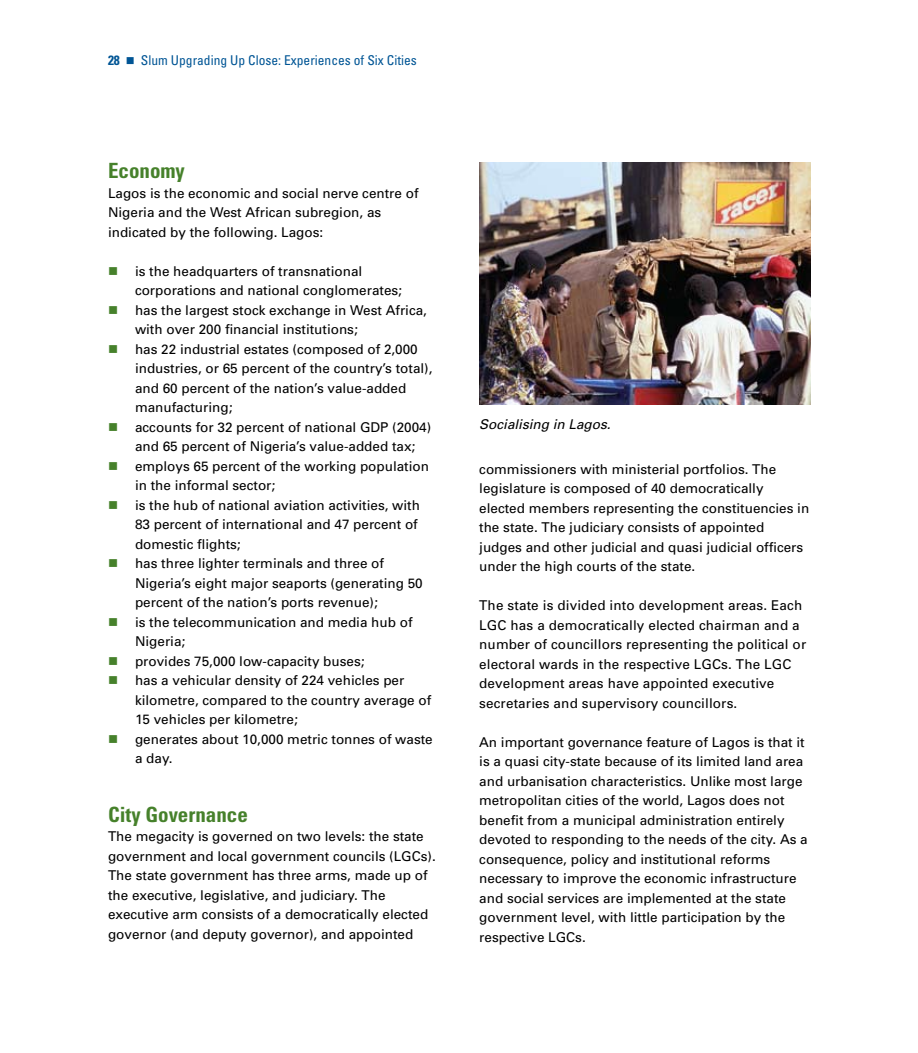
<style>
.page{position:relative;width:918px;height:1053px;background:#fff}
.page>*{position:absolute;margin:0;border:0;box-sizing:border-box;transform-origin:0 0}
.t1{font:700 condensed 21px "Univers";color:#46812b}
.t2{font:13.5px/19.5px "Univers";color:#000}
.t3{font:condensed 13.5px "Univers";color:#005595}
.t4{font:italic 13.5px "Univers";color:#000}
.s1{font-weight:700}
.s2{color:#46812b}
</style>
<div class="page">
<img style="left:479px;top:162px;width:331px;height:243px">
<p class="t3" style="left:108px;top:52px;width:310px"><span class="s1">28</span> ■ Slum Upgrading Up Close: Experiences of Six Cities</p>
<h1 class="t1" style="left:108px;top:158px;width:78px">Economy</h1>
<p class="t2" style="left:108px;top:183px;width:312px">Lagos is the economic and social nerve centre of<br>Nigeria and the West African subregion, as indicated by the following. Lagos:</p>
<p class="t2" style="left:135px;top:261px;width:269px;text-indent:-27px"><span class="s2">■</span> is the headquarters of transnational corporations and national conglomerates;</p>
<p class="t2" style="left:135px;top:300px;width:294px;text-indent:-27px"><span class="s2">■</span> has the largest stock exchange in West Africa, with over 200 financial institutions;</p>
<p class="t2" style="left:135px;top:339px;width:299px;text-indent:-27px"><span class="s2">■</span> has 22 industrial estates (composed of 2,000 industries, or 65 percent of the country’s total), and 60 percent of the nation’s value-added manufacturing;</p>
<p class="t2" style="left:135px;top:417px;width:298px;text-indent:-27px"><span class="s2">■</span> accounts for 32 percent of national GDP (2004) and 65 percent of Nigeria’s value-added tax;</p>
<p class="t2" style="left:135px;top:456px;width:296px;text-indent:-27px"><span class="s2">■</span> employs 65 percent of the working population in the informal sector;</p>
<p class="t2" style="left:135px;top:495px;width:287px;text-indent:-27px"><span class="s2">■</span> is the hub of national aviation activities, with<br>83 percent of international and 47 percent of domestic flights;</p>
<p class="t2" style="left:135px;top:554px;width:289px;text-indent:-27px"><span class="s2">■</span> has three lighter terminals and three of<br>Nigeria’s eight major seaports (generating 50 percent of the nation’s ports revenue);</p>
<p class="t2" style="left:135px;top:612px;width:279px;text-indent:-27px"><span class="s2">■</span> is the telecommunication and media hub of<br>Nigeria;</p>
<p class="t2" style="left:108px;top:651px;width:258px"><span class="s2">■</span> provides 75,000 low-capacity buses;</p>
<p class="t2" style="left:135px;top:671px;width:298px;text-indent:-27px"><span class="s2">■</span> has a vehicular density of 224 vehicles per kilometre, compared to the country average of<br>15 vehicles per kilometre;</p>
<p class="t2" style="left:135px;top:729px;width:299px;text-indent:-27px"><span class="s2">■</span> generates about 10,000 metric tonnes of waste a day.</p>
<h1 class="t1" style="left:108px;top:801px;width:141px">City Governance</h1>
<p class="t2" style="left:108px;top:827px;width:329px">The megacity is governed on two levels: the state government and local government councils (LGCs).<br>The state government has three arms, made up of the executive, legislative, and judiciary. The executive arm consists of a democratically elected governor (and deputy governor), and appointed</p>
<p class="t4" style="left:479px;top:416px;width:133px">Socialising in Lagos.</p>
<p class="t2" style="left:479px;top:459px;width:332px">commissioners with ministerial portfolios. The legislature is composed of 40 democratically elected members representing the constituencies in the state. The judiciary consists of appointed judges and other judicial and quasi judicial officers under the high courts of the state.</p>
<p class="t2" style="left:479px;top:596px;width:329px">The state is divided into development areas. Each LGC has a democratically elected chairman and a number of councillors representing the political or electoral wards in the respective LGCs. The LGC development areas have appointed executive secretaries and supervisory councillors.</p>
<p class="t2" style="left:479px;top:732px;width:330px">An important governance feature of Lagos is that it is a quasi city-state because of its limited land area and urbanisation characteristics. Unlike most large metropolitan cities of the world, Lagos does not benefit from a municipal administration entirely devoted to responding to the needs of the city. As a consequence, policy and institutional reforms necessary to improve the economic infrastructure and social services are implemented at the state government level, with little participation by the respective LGCs.</p>
</div>
